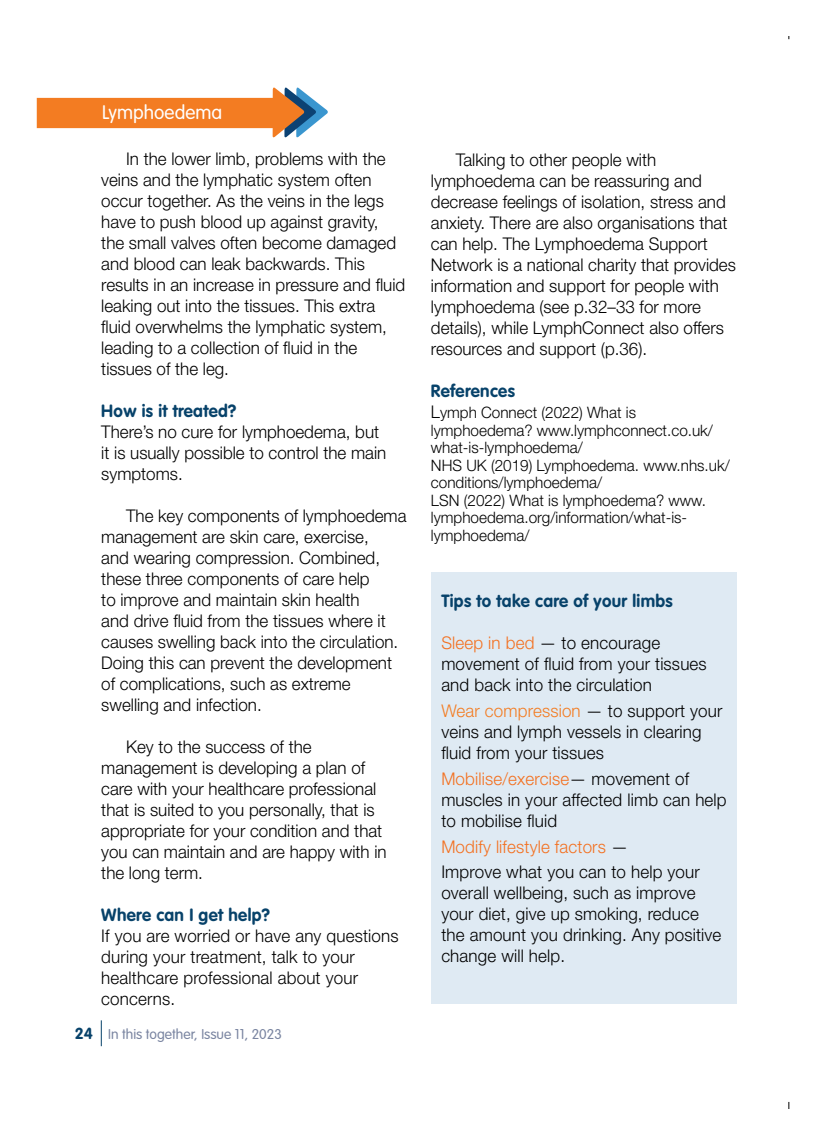
<style>
.page{position:relative;width:838px;height:1145px;background:#fff}
.page>*{position:absolute;margin:0;border:0;box-sizing:border-box;transform-origin:0 0}
.t1{font:300 19.25px "VAG Rounded";color:#fff}
.t2{font:300 17.5px/21px "Helvetica Neue";color:#000}
.t3{font:700 17.5px "VAG Rounded";letter-spacing:.02em;color:#07426a}
.t4{font:300 15.75px/17.5px "Helvetica Neue";color:#000}
.t5{font:300 14px "VAG Rounded";color:#7a85a1}
.s1{font-weight:700;font-size:15.75px;color:#07426a}
.s2{font-size:17.5px}
.s3{color:#f37121}
.s4{color:#f37c22}
</style>
<div class="page">
<svg style="left:101px;top:1020px;width:1px;height:26px"></svg>
<svg style="left:37px;top:87px;width:291px;height:51px"></svg>
<div style="left:431px;top:572px;width:305px;height:432px;background:#dfeaf3"></div>
<p class="t1" style="left:102px;top:101px;width:121px">Lymphoedema</p>
<p class="t2" style="left:101px;top:148px;width:305px;text-indent:25px">In the lower limb, problems with the veins and the lymphatic system often occur together. As the veins in the legs have to push blood up against gravity, the small valves often become damaged and blood can leak backwards. This results in an increase in pressure and fluid leaking out into the tissues. This extra fluid overwhelms the lymphatic system, leading to a collection of fluid in the tissues of the leg.</p>
<p class="t3" style="left:101px;top:400px;width:137px">How is it treated?</p>
<p class="t2" style="left:101px;top:421px;width:286px">There’s no cure for lymphoedema, but it is usually possible to control the main symptoms.</p>
<p class="t2" style="left:101px;top:505px;width:307px;text-indent:25px">The key components of lymphoedema management are skin care, exercise,<br>and wearing compression. Combined, these three components of care help<br>to improve and maintain skin health<br>and drive fluid from the tissues where it causes swelling back into the circulation.<br>Doing this can prevent the development of complications, such as extreme swelling and infection.</p>
<p class="t2" style="left:101px;top:736px;width:287px;text-indent:25px">Key to the success of the management is developing a plan of care with your healthcare professional that is suited to you personally, that is appropriate for your condition and that you can maintain and are happy with in the long term.</p>
<p class="t3" style="left:101px;top:904px;width:170px">Where can I get help?</p>
<p class="t2" style="left:101px;top:925px;width:299px">If you are worried or have any questions during your treatment, talk to your healthcare professional about your concerns.</p>
<p class="t5" style="left:75px;top:1026px;width:208px"><span class="s1">24</span> In this together, Issue 11, 2023</p>
<p class="t2" style="left:431px;top:149px;width:306px;text-indent:25px">Talking to other people with lymphoedema can be reassuring and decrease feelings of isolation, stress and anxiety. There are also organisations that can help. The Lymphoedema Support Network is a national charity that provides information and support for people with lymphoedema (see p.32–33 for more details), while LymphConnect also offers resources and support (p.36).</p>
<p class="t3" style="left:431px;top:381px;width:85px">References</p>
<p class="t4" style="left:431px;top:404px;width:300px"><span class="s2">L</span>ymph Connect (2022) What is lymphoedema? www.lymphconnect.co.uk/ what-is-lymphoedema/<br>NHS UK (2019) Lymphoedema. www.nhs.uk/ conditions/lymphoedema/<br>LSN (2022) What is lymphoedema? www. lymphoedema.org/information/what-is&shy;lymphoedema/</p>
<p class="t3" style="left:441px;top:590px;width:233px">Tips to take care of your limbs</p>
<p class="t2" style="left:441px;top:632px;width:267px"><span class="s3">Sleep in bed</span> — to encourage movement of fluid from your tissues and back into the circulation</p>
<p class="t2" style="left:441px;top:700px;width:283px"><span class="s4">Wear compression</span> — to support your veins and lymph vessels in clearing fluid from your tissues</p>
<p class="t2" style="left:441px;top:767px;width:287px"><span class="s3">Mobilise/exercise</span>— movement of muscles in your affected limb can help to mobilise fluid</p>
<p class="t2" style="left:441px;top:833px;width:260px;line-height:25.9px"><span class="s3">Modify lifestyle factors</span> —<br>Improve what you can to help your</p>
<p class="t2" style="left:441px;top:882px;width:281px">overall wellbeing, such as improve your diet, give up smoking, reduce the amount you drinking. Any positive change will help.</p>
</div>
